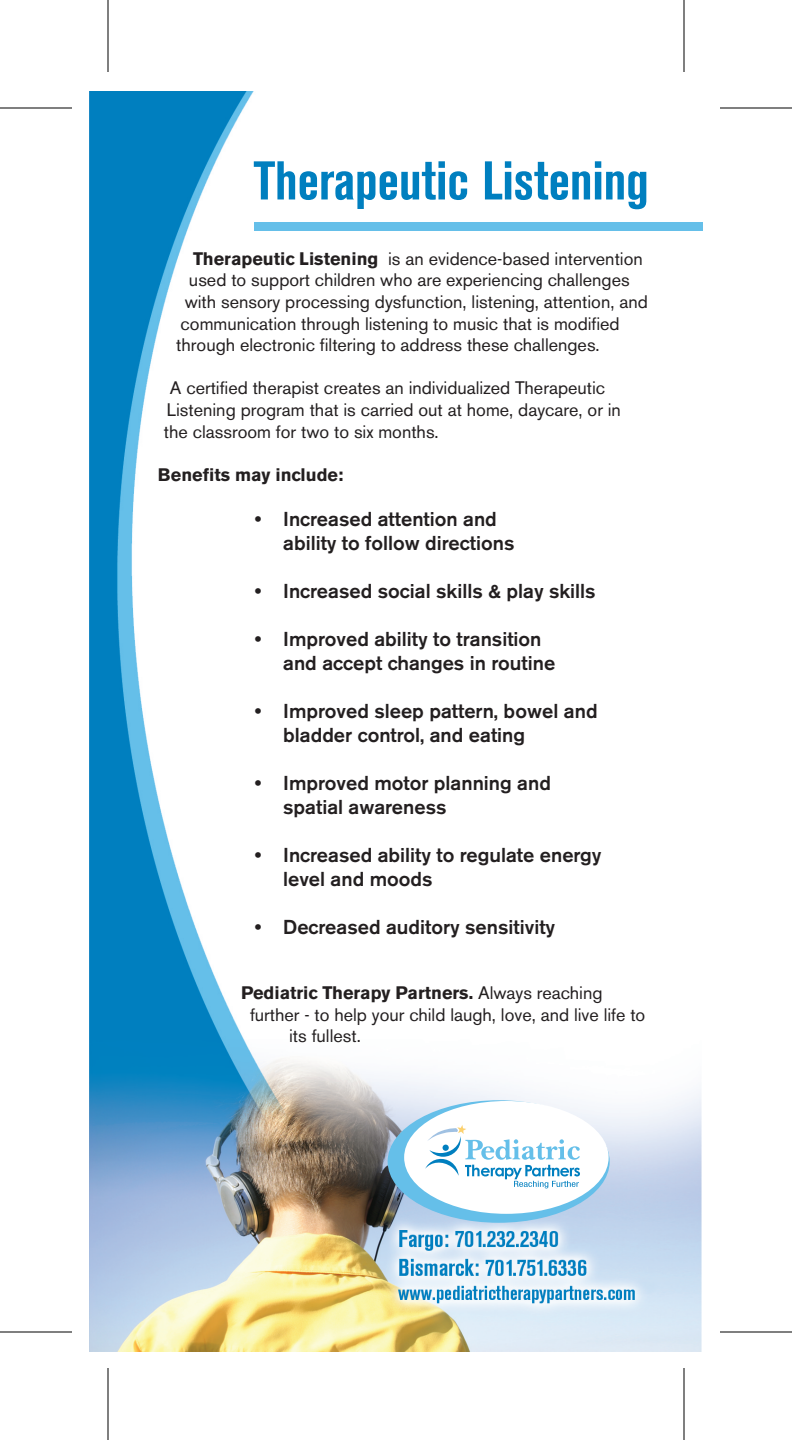
<style>
.page{position:relative;width:792px;height:1440px;background:#fff}
.page>*{position:absolute;margin:0;border:0;box-sizing:border-box;transform-origin:0 0}
.t1{font:700 condensed 54px "Akzidenz Grotesk BE";color:#007fbf}
.t2{font:500 20px/24px "Akzidenz Grotesk BE";color:#231f20}
.t3{font:18px/21.6px "Akzidenz Grotesk BE";color:#231f20}
.t4{font:700 18px "Akzidenz Grotesk BE";color:#231f20}
.s1{font-weight:700}
.s2{font-weight:400}
</style>
<div class="page">
<img style="left:90px;top:91px;width:612px;height:1260px">
<hr style="left:108px;top:0;width:1px;height:72px;background:#000">
<hr style="left:0;top:108px;width:72px;height:1px;background:#000">
<hr style="left:0;top:1332px;width:72px;height:1px;background:#000">
<hr style="left:108px;top:1368px;width:1px;height:72px;background:#000">
<hr style="left:684px;top:0;width:1px;height:72px;background:#000">
<hr style="left:720px;top:108px;width:72px;height:1px;background:#000">
<hr style="left:720px;top:1332px;width:72px;height:1px;background:#000">
<hr style="left:684px;top:1368px;width:1px;height:72px;background:#000">
<div style="left:388px;top:1100px;width:222px;height:123px;background:#65bfe9;border-radius:50%"></div>
<div style="left:404px;top:1101px;width:205px;height:113px;background:#fff;border-radius:50%"></div>
<svg style="left:425px;top:1125px;width:155px;height:63px"></svg>
<div style="left:254px;top:222px;width:449px;height:9px;background:#65bfe9"></div>
<h1 class="t1" style="left:254px;top:161px;width:397px">Therapeutic Listening</h1>
<p class="t3" style="left:193px;top:250px;width:451px"><span class="s1">Therapeutic Listening</span> is an evidence-based intervention</p>
<p class="t3" style="left:189px;top:271px;width:442px">used to support children who are experiencing challenges</p>
<p class="t3" style="left:185px;top:293px;width:465px">with sensory processing dysfunction, listening, attention, and</p>
<p class="t3" style="left:181px;top:314px;width:441px">communication through listening to music that is modified</p>
<p class="t3" style="left:176px;top:336px;width:425px">through electronic filtering to address these challenges.</p>
<p class="t3" style="left:164px;top:379px;width:459px;text-indent:6px">A certified therapist creates an individualized Therapeutic<br>Listening program that is carried out at home, daycare, or in the classroom for two to six months.</p>
<p class="t4" style="left:158px;top:468px;width:187px">Benefits may include:</p>
<p class="t2" style="left:283px;top:509px;width:233px;text-indent:-28px">• Increased attention and ability to follow directions</p>
<p class="t2" style="left:255px;top:581px;width:342px">• Increased social skills &amp; play skills</p>
<p class="t2" style="left:283px;top:629px;width:274px;text-indent:-28px">• Improved ability to transition and accept changes in routine</p>
<p class="t2" style="left:283px;top:701px;width:316px;text-indent:-28px">• Improved sleep pattern, bowel and bladder control, and eating</p>
<p class="t2" style="left:283px;top:773px;width:269px;text-indent:-28px">• Improved motor planning and spatial awareness</p>
<p class="t2" style="left:283px;top:845px;width:320px;text-indent:-28px">• Increased ability to regulate energy level and moods</p>
<p class="t2" style="left:255px;top:917px;width:302px">• Decreased auditory sensitivity</p>
<p class="t4" style="left:241px;top:986px;width:363px">Pediatric Therapy Partners. <span class="s2">Always reaching</span></p>
<p class="t3" style="left:250px;top:1006px;width:397px">further - to help your child laugh, love, and live life to</p>
<p class="t3" style="left:289px;top:1027px;width:73px">its fullest.</p>
</div>
